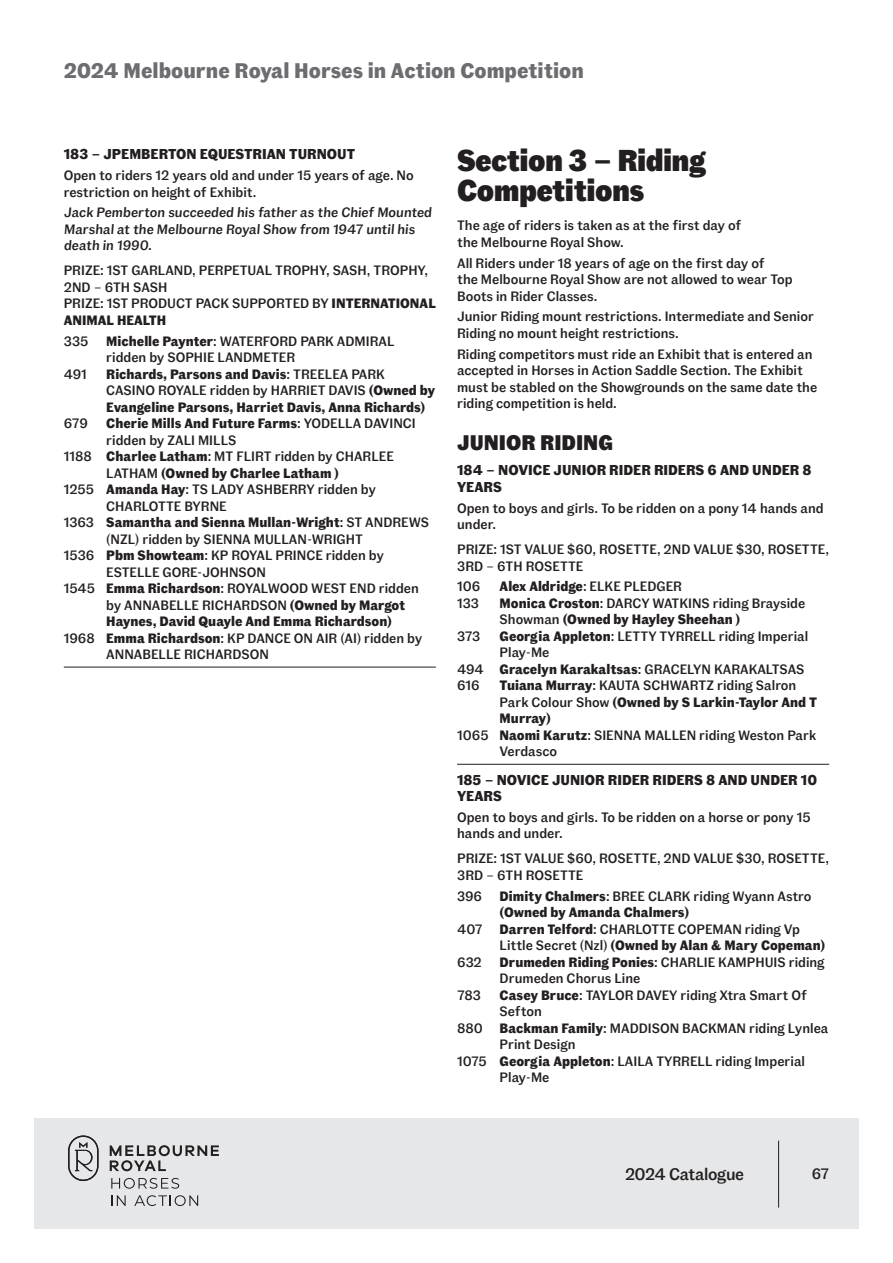
<style>
.page{position:relative;width:893px;height:1263px;background:#fff}
.page>*{position:absolute;margin:0;border:0;box-sizing:border-box;transform-origin:0 0}
.t1{font:900 30px/30px "Fann Grotesque Pro";letter-spacing:-.02em;color:#231f20}
.t2{font:700 21px "Fann Grotesque Pro";color:#6c6d70}
.t3{font:900 21px "Fann Grotesque Pro";color:#231f20}
.t4{font:500 16.65px "Fann Grotesque Pro";letter-spacing:-.02em;color:#231f20}
.t5{font:500 15px "Fann Grotesque Pro";color:#231f20}
.t6{font:700 14.25px/16.5px "Fann Grotesque Pro";color:#231f20}
.t7{font:500 13.5px/16.5px "Fann Grotesque Pro";color:#231f20}
.t8{font:700 13.5px/16.5px "Fann Grotesque Pro";color:#231f20}
.s1{font-weight:700}
.s2{font-weight:500}
</style>
<div class="page">
<div style="left:34px;top:1118px;width:825px;height:111px;background:#e6e7e9"></div>
<hr style="left:778px;top:1140px;width:1px;height:67px;background:#231f20">
<svg style="left:68px;top:1135px;width:31px;height:46px"></svg>
<svg style="left:110px;top:1145px;width:109px;height:26px"></svg>
<svg style="left:111px;top:1178px;width:68px;height:11px"></svg>
<svg style="left:111px;top:1195px;width:15px;height:11px"></svg>
<svg style="left:134px;top:1195px;width:64px;height:11px"></svg>
<hr style="left:64px;top:667px;width:372px;height:1px;background:#231f20">
<hr style="left:457px;top:764px;width:372px;height:1px;background:#231f20">
<h2 class="t2" style="left:64px;top:59px;width:522px">2024 Melbourne Royal Horses in Action Competition</h2>
<p class="t6" style="left:64px;top:147px;width:293px">183 – JPEMBERTON EQUESTRIAN TURNOUT</p>
<p class="t7" style="left:64px;top:168px;width:352px">Open to riders 12 years old and under 15 years of age. No restriction on height of Exhibit.</p>
<p class="t7" style="left:64px;top:205px;width:371px">Jack Pemberton succeeded his father as the Chief Mounted<br>Marshal at the Melbourne Royal Show from 1947 until his death in 1990.</p>
<p class="t7" style="left:64px;top:263px;width:374px">PRIZE: 1ST GARLAND, PERPETUAL TROPHY, SASH, TROPHY, 2ND – 6TH SASH<br>PRIZE: 1ST PRODUCT PACK SUPPORTED BY <span class="s1">INTERNATIONAL ANIMAL HEALTH</span></p>
<p class="t7" style="left:64px;top:333px;width:26px">335</p>
<p class="t7" style="left:106px;top:333px;width:290px"><span class="s1">Michelle Paynter</span>: WATERFORD PARK ADMIRAL ridden by SOPHIE LANDMETER</p>
<p class="t7" style="left:64px;top:366px;width:25px">491</p>
<p class="t8" style="left:106px;top:366px;width:330px">Richards, Parsons and Davis<span class="s2">: TREELEA PARK<br>CASINO ROYALE ridden by HARRIET DAVIS</span> (Owned by<br>Evangeline Parsons, Harriet Davis, Anna Richards)</p>
<p class="t7" style="left:64px;top:416px;width:26px">679</p>
<p class="t8" style="left:106px;top:416px;width:311px">Cherie Mills And Future Farms<span class="s2">: YODELLA DAVINCI</span></p>
<p class="t7" style="left:106px;top:432px;width:132px">ridden by ZALI MILLS</p>
<p class="t7" style="left:64px;top:449px;width:332px">1188 <span class="s1">Charlee Latham</span>: MT FLIRT ridden by CHARLEE</p>
<p class="t8" style="left:106px;top:465px;width:234px"><span class="s2">LATHAM</span> (Owned by Charlee Latham )</p>
<p class="t7" style="left:64px;top:482px;width:314px">1255 <span class="s1">Amanda Hay</span>: TS LADY ASHBERRY ridden by</p>
<p class="t7" style="left:106px;top:498px;width:122px">CHARLOTTE BYRNE</p>
<p class="t8" style="left:64px;top:515px;width:367px"><span class="s2">1363</span> Samantha and Sienna Mullan-Wright<span class="s2">: ST ANDREWS</span></p>
<p class="t7" style="left:106px;top:531px;width:258px">(NZL) ridden by SIENNA MULLAN-WRIGHT</p>
<p class="t7" style="left:64px;top:547px;width:322px">1536 <span class="s1">Pbm Showteam</span>: KP ROYAL PRINCE ridden by</p>
<p class="t7" style="left:106px;top:564px;width:161px">ESTELLE GORE-JOHNSON</p>
<p class="t7" style="left:64px;top:580px;width:357px">1545 <span class="s1">Emma Richardson</span>: ROYALWOOD WEST END ridden</p>
<p class="t7" style="left:106px;top:597px;width:300px">by ANNABELLE RICHARDSON <span class="s1">(Owned by Margot</span></p>
<p class="t8" style="left:106px;top:614px;width:287px">Haynes, David Quayle And Emma Richardson)</p>
<p class="t7" style="left:64px;top:630px;width:360px">1968 <span class="s1">Emma Richardson</span>: KP DANCE ON AIR (AI) ridden by</p>
<p class="t7" style="left:106px;top:646px;width:164px">ANNABELLE RICHARDSON</p>
<h1 class="t1" style="left:457px;top:147px;width:250px">Section 3 – Riding<br>Competitions</h1>
<p class="t7" style="left:457px;top:218px;width:286px">The age of riders is taken as at the first day of the Melbourne Royal Show.</p>
<p class="t7" style="left:457px;top:255px;width:337px">All Riders under 18 years of age on the first day of<br>the Melbourne Royal Show are not allowed to wear Top<br>Boots in Rider Classes.</p>
<p class="t7" style="left:457px;top:309px;width:358px">Junior Riding mount restrictions. Intermediate and Senior<br>Riding no mount height restrictions.</p>
<p class="t7" style="left:457px;top:346px;width:362px">Riding competitors must ride an Exhibit that is entered an accepted in Horses in Action Saddle Section. The Exhibit must be stabled on the Showgrounds on the same date the riding competition is held.</p>
<h2 class="t3" style="left:457px;top:430px;width:157px">JUNIOR RIDING</h2>
<p class="t6" style="left:457px;top:463px;width:356px">184 – NOVICE JUNIOR RIDER RIDERS 6 AND UNDER 8<br>YEARS</p>
<p class="t7" style="left:457px;top:500px;width:368px">Open to boys and girls. To be ridden on a pony 14 hands and under.</p>
<p class="t7" style="left:457px;top:541px;width:374px">PRIZE: 1ST VALUE $60, ROSETTE, 2ND VALUE $30, ROSETTE,<br>3RD – 6TH ROSETTE</p>
<p class="t7" style="left:457px;top:579px;width:25px">106</p>
<p class="t8" style="left:500px;top:579px;width:184px">Alex Aldridge<span class="s2">: ELKE PLEDGER</span></p>
<p class="t7" style="left:457px;top:595px;width:24px">133</p>
<p class="t8" style="left:500px;top:596px;width:307px">Monica Croston<span class="s2">: DARCY WATKINS riding Brayside<br>Showman</span> (Owned by Hayley Sheehan )</p>
<p class="t7" style="left:457px;top:628px;width:25px">373</p>
<p class="t7" style="left:500px;top:628px;width:310px"><span class="s1">Georgia Appleton</span>: LETTY TYRRELL riding Imperial</p>
<p class="t7" style="left:500px;top:645px;width:51px">Play-Me</p>
<p class="t7" style="left:457px;top:661px;width:349px">494 <span class="s1">Gracelyn Karakaltsas</span>: GRACELYN KARAKALTSAS</p>
<p class="t7" style="left:457px;top:678px;width:24px">616</p>
<p class="t7" style="left:500px;top:678px;width:298px"><span class="s1">Tuiana Murray</span>: KAUTA SCHWARTZ riding Salron</p>
<p class="t8" style="left:500px;top:695px;width:319px"><span class="s2">Park Colour Show</span> (Owned by S Larkin-Taylor And T</p>
<p class="t8" style="left:500px;top:711px;width:53px">Murray)</p>
<p class="t7" style="left:457px;top:727px;width:361px">1065 <span class="s1">Naomi Karutz</span>: SIENNA MALLEN riding Weston Park</p>
<p class="t7" style="left:500px;top:744px;width:59px">Verdasco</p>
<p class="t6" style="left:457px;top:772px;width:362px">185 – NOVICE JUNIOR RIDER RIDERS 8 AND UNDER 10<br>YEARS</p>
<p class="t7" style="left:457px;top:809px;width:355px">Open to boys and girls. To be ridden on a horse or pony 15 hands and under.</p>
<p class="t7" style="left:457px;top:851px;width:374px">PRIZE: 1ST VALUE $60, ROSETTE, 2ND VALUE $30, ROSETTE,<br>3RD – 6TH ROSETTE</p>
<p class="t7" style="left:457px;top:888px;width:27px">396</p>
<p class="t8" style="left:500px;top:888px;width:313px">Dimity Chalmers<span class="s2">: BREE CLARK riding Wyann Astro </span>(Owned by Amanda Chalmers)</p>
<p class="t7" style="left:457px;top:921px;width:27px">407</p>
<p class="t7" style="left:500px;top:921px;width:327px"><span class="s1">Darren Telford</span>: CHARLOTTE COPEMAN riding Vp<br>Little Secret (Nzl) <span class="s1">(Owned by Alan &amp; Mary Copeman)</span></p>
<p class="t7" style="left:457px;top:954px;width:26px">632</p>
<p class="t7" style="left:500px;top:954px;width:326px"><span class="s1">Drumeden Riding Ponies</span>: CHARLIE KAMPHUIS riding<br>Drumeden Chorus Line</p>
<p class="t7" style="left:457px;top:987px;width:25px">783</p>
<p class="t7" style="left:500px;top:987px;width:309px"><span class="s1">Casey Bruce</span>: TAYLOR DAVEY riding Xtra Smart Of</p>
<p class="t7" style="left:500px;top:1003px;width:44px">Sefton</p>
<p class="t7" style="left:457px;top:1020px;width:373px">880 <span class="s1">Backman Family</span>: MADDISON BACKMAN riding Lynlea</p>
<p class="t7" style="left:500px;top:1036px;width:77px">Print Design</p>
<p class="t7" style="left:457px;top:1053px;width:349px">1075 <span class="s1">Georgia Appleton</span>: LAILA TYRRELL riding Imperial</p>
<p class="t7" style="left:500px;top:1069px;width:51px">Play-Me</p>
<p class="t4" style="left:625px;top:1164px;width:121px">2024 Catalogue</p>
<p class="t5" style="left:812px;top:1165px;width:19px">67</p>
</div>
